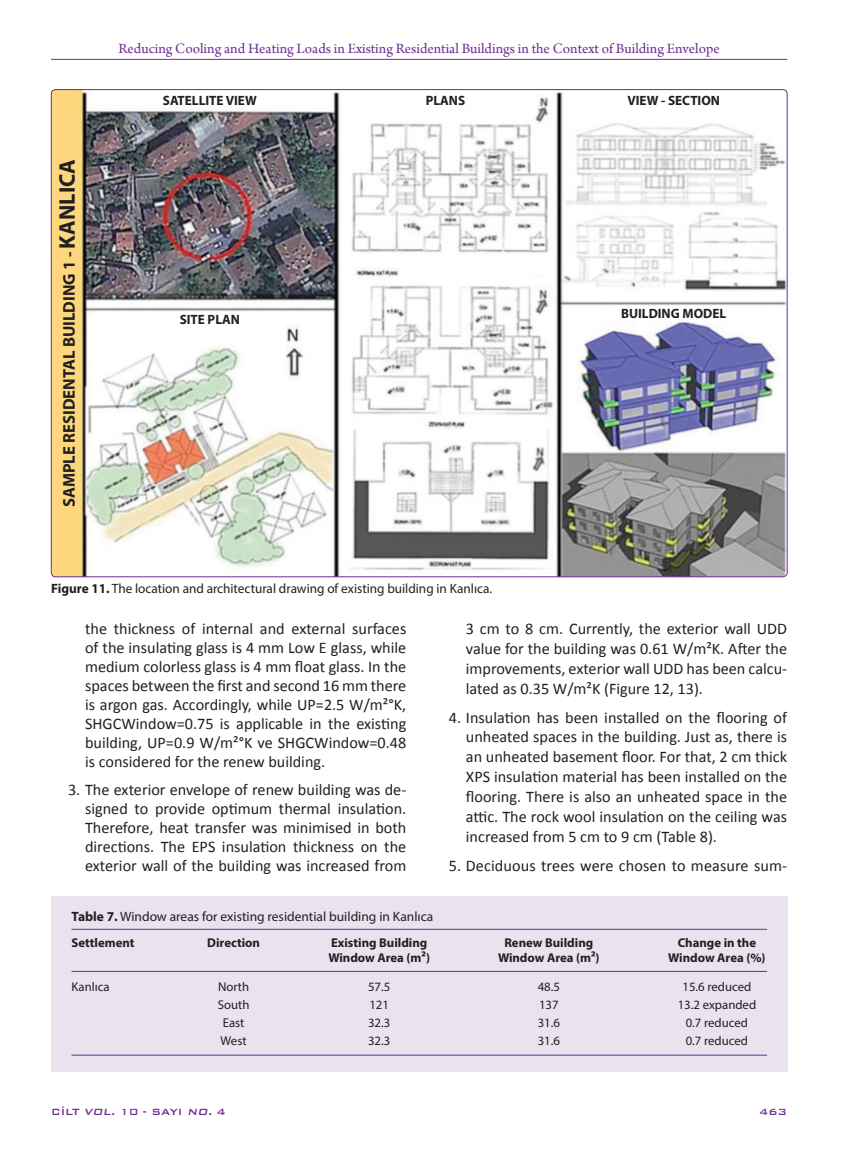
<style>
.page{position:relative;width:851px;height:1149px;background:#fff}
.page>*{position:absolute;margin:0;border:0;box-sizing:border-box;transform-origin:0 0}
.t1{font:700 16.95px "Myriad Pro";color:#231f20}
.t2{font:16.2px/19px "Calibri";color:#231f20;text-align:justify}
.t3{font:15px "Arno Pro";color:#6e2c91}
.t4{font:13.5px "Myriad Pro";color:#231f20}
.t5{font:700 13.5px "Myriad Pro";color:#231f20}
.t6{font:700 12.75px "Myriad Pro";color:#231f20}
.t7{font:12.75px "Myriad Pro";color:#231f20}
.t8{font:500 12px "Bank Gothic BT";color:#6e2c91}
.s1{font-size:22.65px}
.s2{font-weight:700}
.s3{font-style:italic}
</style>
<div class="page">
<hr style="left:51px;top:59px;width:736px;height:1px;background:#6e2c91">
<img style="left:51px;top:90px;width:736px;height:486px">
<div style="left:51px;top:896px;width:736px;height:175px;background:#e9e2ef"></div>
<hr style="left:71px;top:928px;width:696px;height:1px;background:#6e2c91">
<hr style="left:71px;top:1054px;width:696px;height:1px;background:#6e2c91">
<hr style="left:71px;top:970px;width:696px;height:1px;background:#6e2c91">
<p class="t3" style="left:118px;top:40px;width:602px">Reducing Cooling and Heating Loads in Existing Residential Buildings in the Context of Building Envelope</p>
<p class="t1" style="left:58px;top:507px;width:350px;rotate:-90deg">SAMPLE RESIDENTAL BUILDING 1 - <span class="s1">KANLICA</span></p>
<p class="t5" style="left:163px;top:92px;width:95px">SATELLITE VIEW</p>
<p class="t5" style="left:425px;top:92px;width:41px">PLANS</p>
<p class="t5" style="left:627px;top:92px;width:94px">VIEW - SECTION</p>
<p class="t5" style="left:180px;top:310px;width:62px">SITE PLAN</p>
<p class="t5" style="left:621px;top:305px;width:107px">BUILDING MODEL</p>
<p class="t4" style="left:51px;top:580px;width:442px"><span class="s2">Figure 11.</span> The location and architectural drawing of existing building in Kanlıca.</p>
<p class="t2" style="left:85px;top:618px;width:323px">the thickness of internal and external surfaces of the insulating glass is 4 mm Low E glass, while medium colorless glass is 4 mm float glass. In the spaces between the first and second 16 mm there is argon gas. Accordingly, while UP=2.5 W/m²°K, SHGCWindow=0.75 is applicable in the existing building, UP=0.9 W/m²°K ve SHGCWindow=0.48 is considered for the renew building.</p>
<p class="t2" style="left:85px;top:778px;width:323px;text-indent:-17px">3. The exterior envelope of renew building was de&shy;signed to provide optimum thermal insulation.<br>Therefore, heat transfer was minimised in both directions. The EPS insulation thickness on the exterior wall of the building was increased from</p>
<p class="t2" style="left:466px;top:617px;width:323px;line-height:20px">3 cm to 8 cm. Currently, the exterior wall UDD value for the building was 0.61 W/m²K. After the improvements, exterior wall UDD has been calcu&shy;lated as 0.35 W/m²K (Figure 12, 13).</p>
<p class="t2" style="left:466px;top:706px;width:323px;line-height:20px;text-indent:-17px">4. Insulation has been installed on the flooring of unheated spaces in the building. Just as, there is an unheated basement floor. For that, 2 cm thick XPS insulation material has been installed on the flooring. There is also an unheated space in the attic. The rock wool insulation on the ceiling was increased from 5 cm to 9 cm (Table 8).</p>
<p class="t2" style="left:449px;top:854px;width:340px">5. Deciduous trees were chosen to measure sum-</p>
<p class="t4" style="left:71px;top:908px;width:363px"><span class="s2">Table 7.</span> Window areas for existing residential building in Kanlıca</p>
<p class="t6" style="left:71px;top:934px;width:65px">Settlement</p>
<p class="t6" style="left:207px;top:934px;width:54px">Direction</p>
<p class="t6" style="left:331px;top:934px;width:98px">Existing Building</p>
<p class="t6" style="left:504px;top:934px;width:90px">Renew Building</p>
<p class="t6" style="left:677px;top:934px;width:80px">Change in the</p>
<p class="t6" style="left:328px;top:949px;width:103px">Window Area (m²)</p>
<p class="t6" style="left:498px;top:949px;width:103px">Window Area (m²)</p>
<p class="t6" style="left:668px;top:949px;width:99px">Window Area (%)</p>
<p class="t7" style="left:71px;top:978px;width:40px">Kanlıca</p>
<p class="t7" style="left:218px;top:978px;width:33px">North</p>
<p class="t7" style="left:368px;top:978px;width:24px">57.5</p>
<p class="t7" style="left:537px;top:978px;width:24px">48.5</p>
<p class="t7" style="left:682px;top:978px;width:70px">15.6 reduced</p>
<p class="t7" style="left:218px;top:996px;width:33px">South</p>
<p class="t7" style="left:369px;top:996px;width:21px">121</p>
<p class="t7" style="left:539px;top:996px;width:21px">137</p>
<p class="t7" style="left:677px;top:996px;width:80px">13.2 expanded</p>
<p class="t7" style="left:223px;top:1014px;width:23px">East</p>
<p class="t7" style="left:368px;top:1014px;width:24px">32.3</p>
<p class="t7" style="left:537px;top:1014px;width:24px">31.6</p>
<p class="t7" style="left:685px;top:1014px;width:64px">0.7 reduced</p>
<p class="t7" style="left:220px;top:1032px;width:28px">West</p>
<p class="t7" style="left:368px;top:1032px;width:24px">32.3</p>
<p class="t7" style="left:537px;top:1032px;width:24px">31.6</p>
<p class="t7" style="left:685px;top:1032px;width:64px">0.7 reduced</p>
<p class="t8" style="left:51px;top:1104px;width:176px">CİLT <span class="s3">VOL.</span> 10 - SAYI <span class="s3">NO.</span> 4</p>
<p class="t8" style="left:759px;top:1104px;width:29px">463</p>
</div>
